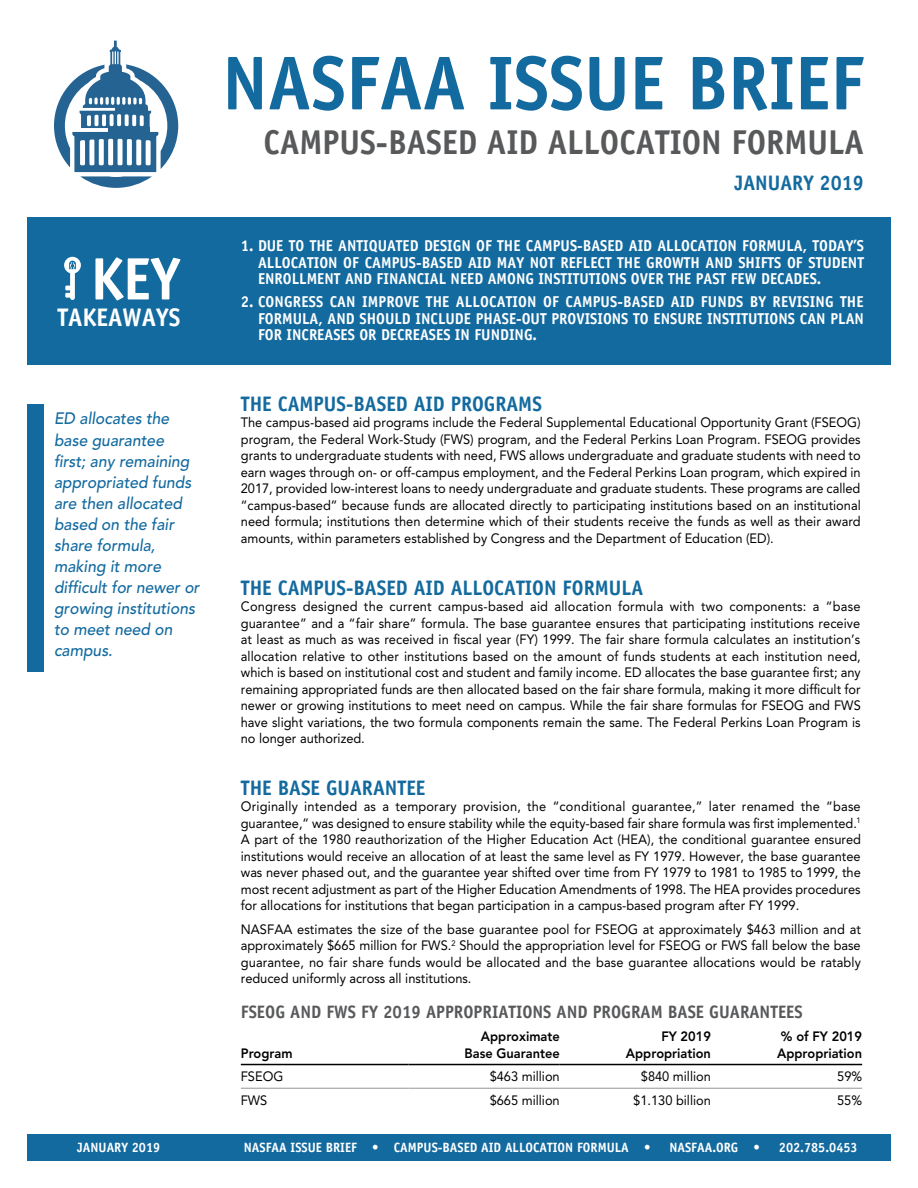
<style>
.page{position:relative;width:918px;height:1188px;background:#fff}
.page>*{position:absolute;margin:0;border:0;box-sizing:border-box;transform-origin:0 0}
.t1{font:700 76.5px "Officina Sans Std";color:#136a9f;scale:.95 1}
.t2{font:700 60px "Officina Sans Std";color:#fff;scale:.95 1}
.t3{font:700 34.5px "Officina Sans Std";color:#58595b;scale:.95 1}
.t4{font:700 25.5px "Officina Sans Std";color:#fff;scale:.95 1}
.t5{font:700 21px "Officina Sans Std";color:#136a9f;scale:.95 1}
.t6{font:700 18px "Officina Sans Std";color:#58595b;scale:.95 1}
.t7{font:italic 500 16.5px/21px "Avenir LT Std";color:#136a9f;scale:.95 1}
.t8{font:700 15.75px/16.5px "Officina Sans Std";color:#fff;text-align:justify;scale:.95 1}
.t9{font:13.5px/16.5px "Avenir LT Std";color:#000;text-align:justify;scale:.95 1}
.t10{font:700 13.5px "Officina Sans Std";color:#fff;scale:.95 1}
.t11{font:800 13.5px/16.5px "Avenir LT Std";color:#000;text-align:right;scale:.95 1}
</style>
<div class="page">
<div style="left:27px;top:217px;width:864px;height:147px;background:#136a9f"></div>
<hr style="left:241px;top:1064px;width:168px;height:1px;background:#000">
<hr style="left:409px;top:1064px;width:151px;height:1px;background:#000">
<hr style="left:560px;top:1064px;width:151px;height:1px;background:#000">
<hr style="left:711px;top:1064px;width:151px;height:1px;background:#000">
<hr style="left:241px;top:1088px;width:168px;height:1px;background:#939598">
<hr style="left:409px;top:1088px;width:151px;height:1px;background:#939598">
<hr style="left:560px;top:1088px;width:151px;height:1px;background:#939598">
<hr style="left:711px;top:1088px;width:151px;height:1px;background:#939598">
<div style="left:27px;top:1134px;width:864px;height:27px;background:#136a9f"></div>
<div style="left:27px;top:404px;width:16px;height:268px;background:#136a9f"></div>
<svg style="left:54px;top:41px;width:124px;height:147px"></svg>
<hr style="left:115px;top:107px;width:33px;height:4px;background:#256393">
<div style="left:108px;top:128px;width:42px;height:5px;background:#256393"></div>
<svg style="left:64px;top:257px;width:17px;height:43px"></svg>
<h2 class="t2" style="left:91px;top:242px;width:96px">KEY</h2>
<h3 class="t4" style="left:57px;top:302px;width:131px">TAKEAWAYS</h3>
<p class="t7" style="left:54px;top:409px;width:155px">ED allocates the base guarantee first; any remaining appropriated funds are then allocated based on the fair share formula, making it more difficult for newer or growing institutions to meet need on campus.</p>
<h1 class="t1" style="left:222px;top:36px;width:677px">NASFAA ISSUE BRIEF</h1>
<h3 class="t3" style="left:264px;top:121px;width:633px">CAMPUS-BASED AID ALLOCATION FORMULA</h3>
<h3 class="t5" style="left:735px;top:170px;width:138px">JANUARY 2019</h3>
<p class="t8" style="left:258px;top:237px;width:639px;text-indent:-17px">1. DUE TO THE ANTIQUATED DESIGN OF THE CAMPUS-BASED AID ALLOCATION FORMULA, TODAY’S ALLOCATION OF CAMPUS-BASED AID MAY NOT REFLECT THE GROWTH AND SHIFTS OF STUDENT ENROLLMENT AND FINANCIAL NEED AMONG INSTITUTIONS OVER THE PAST FEW DECADES.</p>
<p class="t8" style="left:258px;top:294px;width:639px;text-indent:-17px">2. CONGRESS CAN IMPROVE THE ALLOCATION OF CAMPUS-BASED AID FUNDS BY REVISING THE FORMULA, AND SHOULD INCLUDE PHASE-OUT PROVISIONS TO ENSURE INSTITUTIONS CAN PLAN FOR INCREASES OR DECREASES IN FUNDING.</p>
<h3 class="t5" style="left:241px;top:391px;width:318px">THE CAMPUS-BASED AID PROGRAMS</h3>
<p class="t9" style="left:241px;top:415px;width:654px">The campus-based aid programs include the Federal Supplemental Educational Opportunity Grant (FSEOG) program, the Federal Work-Study (FWS) program, and the Federal Perkins Loan Program. FSEOG provides grants to undergraduate students with need, FWS allows undergraduate and graduate students with need to earn wages through on- or off-campus employment, and the Federal Perkins Loan program, which expired in 2017, provided low-interest loans to needy undergraduate and graduate students. These programs are called “campus-based” because funds are allocated directly to participating institutions based on an institutional need formula; institutions then determine which of their students receive the funds as well as their award amounts, within parameters established by Congress and the Department of Education (ED).</p>
<h3 class="t5" style="left:241px;top:574px;width:425px">THE CAMPUS-BASED AID ALLOCATION FORMULA</h3>
<p class="t9" style="left:241px;top:598px;width:654px">Congress designed the current campus-based aid allocation formula with two components: a “base guarantee” and a “fair share” formula. The base guarantee ensures that participating institutions receive at least as much as was received in fiscal year (FY) 1999. The fair share formula calculates an institution’s allocation relative to other institutions based on the amount of funds students at each institution need, which is based on institutional cost and student and family income. ED allocates the base guarantee first; any remaining appropriated funds are then allocated based on the fair share formula, making it more difficult for newer or growing institutions to meet need on campus. While the fair share formulas for FSEOG and FWS have slight variations, the two formula components remain the same. The Federal Perkins Loan Program is no longer authorized.</p>
<h3 class="t5" style="left:241px;top:775px;width:196px">THE BASE GUARANTEE</h3>
<p class="t9" style="left:241px;top:799px;width:654px">Originally intended as a temporary provision, the “conditional guarantee,” later renamed the “base guarantee,” was designed to ensure stability while the equity-based fair share formula was first implemented.<sup>1<br></sup>A part of the 1980 reauthorization of the Higher Education Act (HEA), the conditional guarantee ensured institutions would receive an allocation of at least the same level as FY 1979. However, the base guarantee was never phased out, and the guarantee year shifted over time from FY 1979 to 1981 to 1985 to 1999, the most recent adjustment as part of the Higher Education Amendments of 1998. The HEA provides procedures for allocations for institutions that began participation in a campus-based program after FY 1999.</p>
<p class="t9" style="left:241px;top:921px;width:654px">NASFAA estimates the size of the base guarantee pool for FSEOG at approximately $463 million and at approximately $665 million for FWS.<sup>2</sup> Should the appropriation level for FSEOG or FWS fall below the base guarantee, no fair share funds would be allocated and the base guarantee allocations would be ratably reduced uniformly across all institutions.</p>
<h3 class="t6" style="left:241px;top:1001px;width:593px">FSEOG AND FWS FY 2019 APPROPRIATIONS AND PROGRAM BASE GUARANTEES</h3>
<p class="t11" style="left:241px;top:1045px;width:56px">Program</p>
<p class="t11" style="left:465px;top:1028px;width:102px">Approximate<br>Base Guarantee</p>
<p class="t11" style="left:626px;top:1028px;width:91px">FY 2019<br>Appropriation</p>
<p class="t11" style="left:777px;top:1028px;width:91px;text-align:left">% of FY 2019<br>Appropriation</p>
<p class="t9" style="left:241px;top:1069px;width:46px">FSEOG</p>
<p class="t9" style="left:490px;top:1069px;width:75px">$463 million</p>
<p class="t9" style="left:641px;top:1069px;width:75px">$840 million</p>
<p class="t9" style="left:837px;top:1069px;width:28px">59%</p>
<p class="t9" style="left:241px;top:1092px;width:30px">FWS</p>
<p class="t9" style="left:490px;top:1092px;width:75px">$665 million</p>
<p class="t9" style="left:633px;top:1092px;width:83px">$1.130 billion</p>
<p class="t9" style="left:837px;top:1092px;width:28px">55%</p>
<p class="t10" style="left:77px;top:1139px;width:89px">JANUARY 2019</p>
<p class="t10" style="left:244px;top:1139px;width:429px">NASFAA ISSUE BRIEF • CAMPUS-BASED AID ALLOCATION FORMULA •</p>
<p class="t10" style="left:669px;top:1139px;width:97px">NASFAA.ORG •</p>
<p class="t10" style="left:779px;top:1139px;width:85px">202.785.0453</p>
</div>
